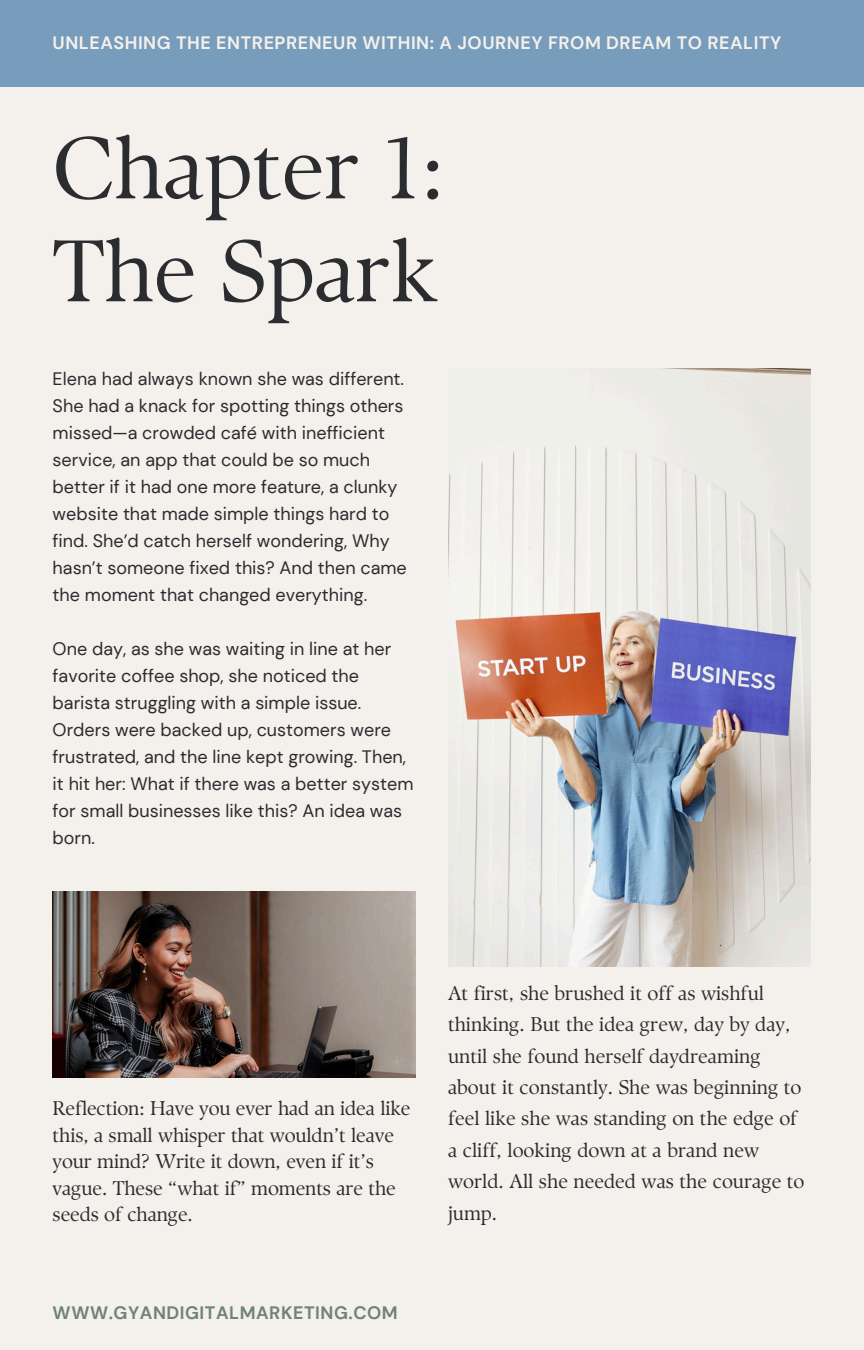
<style>
.page{position:relative;width:864px;height:1350px;background:#f4f0eb}
.page>*{position:absolute;margin:0;border:0;box-sizing:border-box;transform-origin:0 0}
.t1{font:87.08px/103px "TY Serif D";color:#2b2c30}
.t2{font:19.8px/31.5px "TY Serif D";color:#2b2c30}
.t3{font:18px/27px "DM Sans";color:#2b2c30}
.t4{font:700 18px "DM Sans";letter-spacing:.03em;color:#f4f0eb}
.t5{font:700 18px "DM Sans";letter-spacing:.03em;color:#6f8377}
</style>
<div class="page">
<img style="left:448px;top:369px;width:363px;height:597px">
<img style="left:53px;top:892px;width:362px;height:185px">
<div style="left:0;top:0;width:864px;height:86px;background:#779cbc"></div>
<p class="t4" style="left:53px;top:31px;width:730px">UNLEASHING THE ENTREPRENEUR WITHIN: A JOURNEY FROM DREAM TO REALITY</p>
<h2 class="t1" style="left:53px;top:117px;width:394px">Chapter 1:<br>The Spark</h2>
<p class="t3" style="left:53px;top:365px;width:356px">Elena had always known she was different.<br>She had a knack for spotting things others missed—a crowded café with inefficient service, an app that could be so much better if it had one more feature, a clunky website that made simple things hard to find. She’d catch herself wondering, Why hasn’t someone fixed this? And then came the moment that changed everything.</p>
<p class="t3" style="left:53px;top:635px;width:362px">One day, as she was waiting in line at her favorite coffee shop, she noticed the barista struggling with a simple issue.<br>Orders were backed up, customers were frustrated, and the line kept growing. Then, it hit her: What if there was a better system for small businesses like this? An idea was born.</p>
<p class="t2" style="left:53px;top:1095px;width:359px;line-height:26.6px">Reflection: Have you ever had an idea like this, a small whisper that wouldn’t leave your mind? Write it down, even if it’s vague. These “what if” moments are the seeds of change.</p>
<p class="t5" style="left:53px;top:1301px;width:347px">WWW.GYANDIGITALMARKETING.COM</p>
<h1 class="t2" style="left:448px;top:977px;width:358px">At first, she brushed it off as wishful thinking. But the idea grew, day by day, until she found herself daydreaming about it constantly. She was beginning to feel like she was standing on the edge of a cliff, looking down at a brand new world. All she needed was the courage to jump.</h1>
</div>
